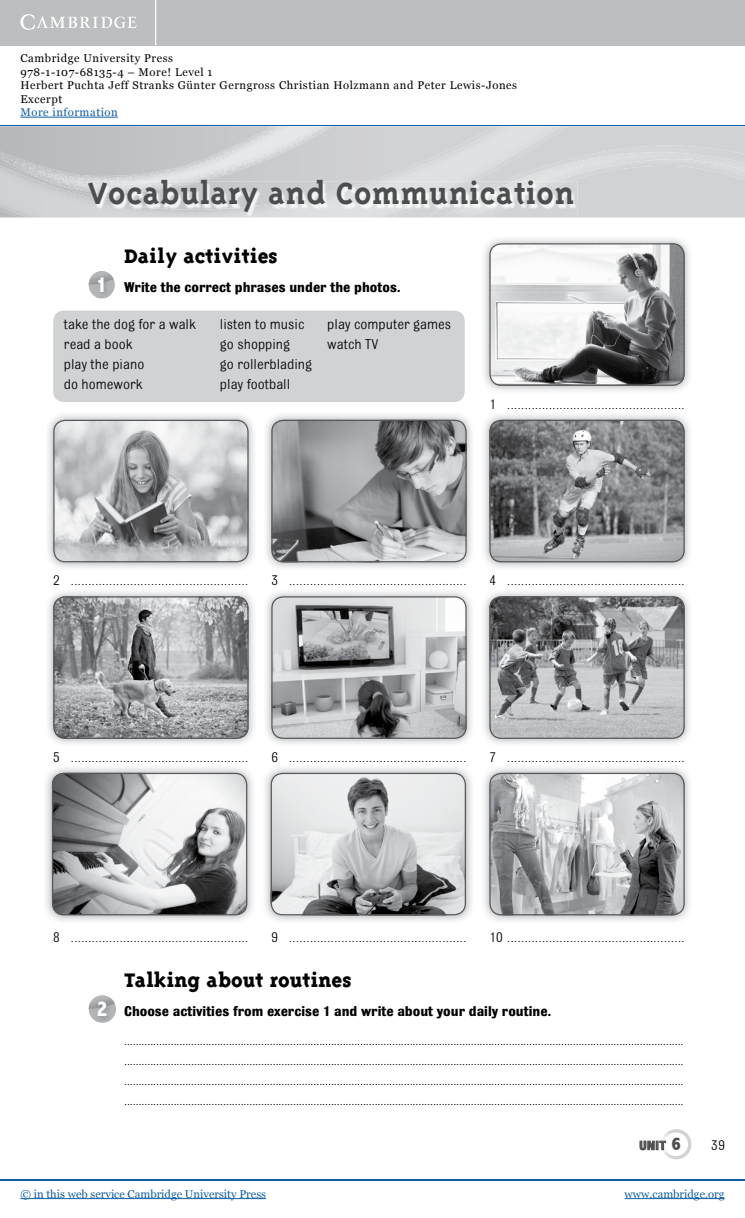
<style>
.page{position:relative;width:745px;height:1218px;background:#fff}
.page>*{position:absolute;margin:0;border:0;box-sizing:border-box;transform-origin:0 0}
.t1{font:700 35px "Triplex Serif";letter-spacing:.02em;color:#4c4d4e}
.t2{font:800 22.5px "Triplex Serif";color:#000}
.t3{font:15px/20px "Bulldog";color:#000}
.t4{font:700 15px "Bulldog";color:#000}
.t5{font:700 condensed 11.88px "Univers";color:#4c4d4e}
.t6{font:11.25px/13.4px "Georgia";letter-spacing:.05em;color:#000}
.t7{font:11.25px "Georgia";color:#105ea3}
.t8{font:11.25px "Georgia";letter-spacing:.05em;color:#105ea3}
.s1{font-family:"Abadi";font-weight:800;font-stretch:condensed;font-size:22.12px;color:#fff}
.s2{font-weight:700}
.s3{font-family:"Abadi";font-weight:800;font-size:18.75px}
</style>
<div class="page">
<div style="left:0;top:0;width:744px;height:45px;background:#bcbebf"></div>
<hr style="left:155px;top:0;width:1px;height:45px;background:#fff">
<svg style="left:20px;top:14px;width:117px;height:16px"></svg>
<hr style="left:20px;top:117px;width:98px;height:1px;background:#105ea3">
<hr style="left:0;top:125px;width:744px;height:1px;background:#105ea3">
<hr style="left:0;top:1179px;width:744px;height:1px;background:#105ea3">
<hr style="left:20px;top:1198px;width:246px;height:1px;background:#105ea3">
<hr style="left:624px;top:1198px;width:100px;height:1px;background:#105ea3">
<div style="left:568px;top:126px;width:176px;height:19px;background:#d1d2d4"></div>
<img style="left:1px;top:126px;width:558px;height:91px">
<svg style="left:0;top:192px;width:1px;height:25px"></svg>
<img style="left:0;top:126px;width:332px;height:66px">
<img style="left:426px;top:145px;width:318px;height:36px">
<img style="left:442px;top:152px;width:302px;height:65px">
<img style="left:89px;top:181px;width:338px;height:36px">
<img style="left:89px;top:181px;width:112px;height:12px">
<img style="left:553px;top:181px;width:16px;height:36px">
<img style="left:427px;top:181px;width:16px;height:36px">
<img style="left:443px;top:181px;width:110px;height:36px">
<img style="left:661px;top:1129px;width:14px;height:30px">
<img style="left:675px;top:1129px;width:16px;height:30px">
<svg style="left:639px;top:1140px;width:26px;height:10px"></svg>
<svg style="left:89px;top:271px;width:26px;height:27px"></svg>
<img style="left:96px;top:284px;width:13px;height:14px">
<svg style="left:96px;top:271px;width:13px;height:13px"></svg>
<div style="left:53px;top:310px;width:411px;height:92px;background:#d0d2d4;border-radius:11px"></div>
<svg style="left:89px;top:995px;width:27px;height:27px"></svg>
<img style="left:96px;top:1008px;width:16px;height:14px">
<img style="left:96px;top:999px;width:16px;height:9px">
<img style="left:48px;top:415px;width:206px;height:153px">
<img style="left:53px;top:420px;width:195px;height:142px">
<div style="left:53px;top:420px;width:195px;height:142px;border:1px solid #58585a;border-radius:11px"></div>
<img style="left:266px;top:415px;width:206px;height:153px">
<img style="left:271px;top:420px;width:195px;height:142px">
<div style="left:271px;top:420px;width:195px;height:142px;border:1px solid #58585a;border-radius:11px"></div>
<img style="left:484px;top:415px;width:206px;height:153px">
<img style="left:489px;top:420px;width:195px;height:142px">
<div style="left:489px;top:420px;width:195px;height:142px;border:1px solid #58585a;border-radius:11px"></div>
<img style="left:48px;top:592px;width:206px;height:152px">
<img style="left:53px;top:596px;width:195px;height:143px">
<div style="left:53px;top:596px;width:195px;height:143px;border:1px solid #58585a;border-radius:11px"></div>
<img style="left:266px;top:592px;width:206px;height:152px">
<img style="left:271px;top:596px;width:195px;height:143px">
<div style="left:271px;top:596px;width:195px;height:143px;border:1px solid #58585a;border-radius:11px"></div>
<img style="left:484px;top:592px;width:206px;height:152px">
<img style="left:489px;top:596px;width:195px;height:143px">
<div style="left:489px;top:596px;width:195px;height:143px;border:1px solid #58585a;border-radius:11px"></div>
<img style="left:484px;top:239px;width:206px;height:152px">
<img style="left:489px;top:243px;width:195px;height:143px">
<div style="left:489px;top:243px;width:195px;height:143px;border:1px solid #58585a;border-radius:11px"></div>
<img style="left:46px;top:768px;width:207px;height:153px">
<img style="left:52px;top:773px;width:195px;height:142px">
<div style="left:52px;top:773px;width:195px;height:142px;border:1px solid #58585a;border-radius:11px"></div>
<img style="left:265px;top:768px;width:207px;height:153px">
<img style="left:270px;top:773px;width:195px;height:142px">
<div style="left:270px;top:773px;width:195px;height:142px;border:1px solid #58585a;border-radius:11px"></div>
<img style="left:484px;top:768px;width:206px;height:153px">
<img style="left:489px;top:773px;width:195px;height:142px">
<div style="left:489px;top:773px;width:195px;height:142px;border:1px solid #58585a;border-radius:11px"></div>
<p class="t6" style="left:20px;top:52px;width:498px">Cambridge University Press<br>978-1-107-68135-4 – More! Level 1<br>Herbert Puchta Jeff Stranks Günter Gerngross Christian Holzmann and Peter Lewis-Jones Excerpt</p>
<p class="t8" style="left:20px;top:105px;width:99px">More information</p>
<h1 class="t1" style="left:88px;top:174px;width:488px">Vocabulary and Communication</h1>
<h2 class="t2" style="left:124px;top:243px;width:155px">Daily activities</h2>
<p class="t4" style="left:96px;top:279px;width:306px"><span class="s1">1</span> Write the correct phrases under the photos.</p>
<p class="t3" style="left:64px;top:314px;width:133px">take the dog for a walk read a book<br>play the piano<br>do homework</p>
<p class="t3" style="left:220px;top:314px;width:94px">listen to music go shopping<br>go rollerblading play football</p>
<p class="t3" style="left:327px;top:314px;width:125px">play computer games watch TV</p>
<p class="t3" style="left:489px;top:394px;width:196px">1 ...................................................</p>
<p class="t3" style="left:53px;top:570px;width:196px">2 ...................................................</p>
<p class="t3" style="left:271px;top:570px;width:196px">3 ...................................................</p>
<p class="t3" style="left:489px;top:570px;width:196px">4 ...................................................</p>
<p class="t3" style="left:53px;top:746px;width:196px">5 ...................................................</p>
<p class="t3" style="left:271px;top:746px;width:196px">6 ...................................................</p>
<p class="t3" style="left:489px;top:746px;width:196px">7 ...................................................</p>
<p class="t3" style="left:53px;top:926px;width:196px">8 ...................................................</p>
<p class="t3" style="left:271px;top:926px;width:196px">9 ...................................................</p>
<p class="t3" style="left:489px;top:926px;width:196px">10 ...................................................</p>
<h2 class="t2" style="left:124px;top:967px;width:229px">Talking about routines</h2>
<p class="t3" style="left:124px;top:997px;width:560px;line-height:28.1px;text-indent:-27px"><span class="s1">2</span> <span class="s2">Choose activities from exercise 1 and write about your daily routine. </span>................................................................................................................................................................................................</p>
<p class="t3" style="left:124px;top:1049px;width:560px;text-align:justify">................................................................................................................................................................................................ ................................................................................................................................................................................................ ................................................................................................................................................................................................</p>
<p class="t5" style="left:639px;top:1138px;width:43px">UNIT <span class="s3">6</span></p>
<p class="t3" style="left:710px;top:1135px;width:15px">39</p>
<p class="t7" style="left:20px;top:1187px;width:247px">© in this web service Cambridge University Press</p>
<p class="t7" style="left:624px;top:1187px;width:101px">www.cambridge.org</p>
</div>
